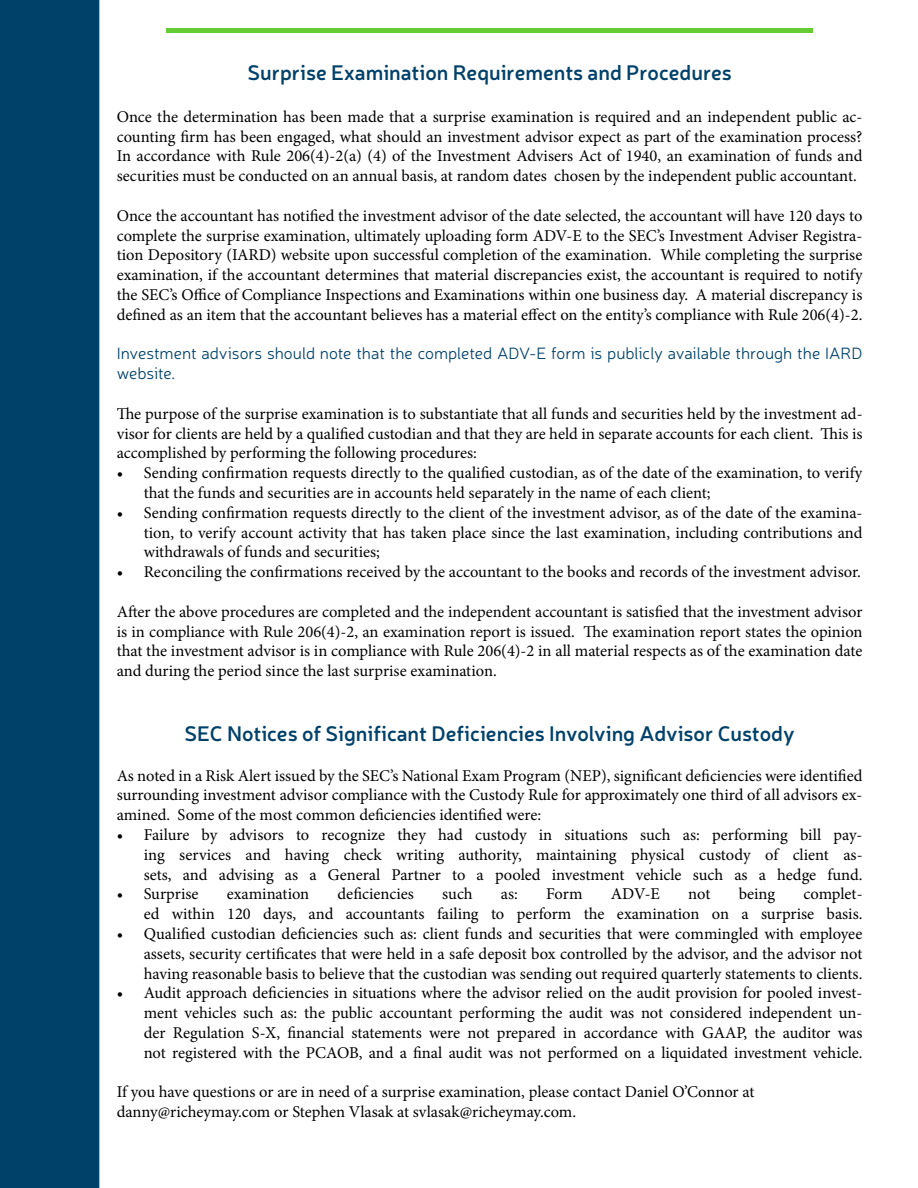
<style>
.page{position:relative;width:918px;height:1188px;background:#fff}
.page>*{position:absolute;margin:0;border:0;box-sizing:border-box;transform-origin:0 0}
.t1{font:600 21px "Neris";color:#00416a}
.t2{font:16.5px/19.8px "Minion Pro";color:#000;text-align:justify}
.t3{font:300 16.5px/19.8px "Neris";color:#00416a}
</style>
<div class="page">
<div style="left:0;top:0;width:99px;height:1188px;background:#00416a"></div>
<hr style="left:166px;top:29px;width:647px;height:4px;background:#6c3">
<p class="t1" style="left:247px;top:59px;width:486px">Surprise Examination Requirements and Procedures</p>
<p class="t2" style="left:117px;top:107px;width:747px">Once the determination has been made that a surprise examination is required and an independent public ac&shy;counting firm has been engaged, what should an investment advisor expect as part of the examination process?<br>In accordance with Rule 206(4)-2(a) (4) of the Investment Advisers Act of 1940, an examination of funds and securities must be conducted on an annual basis, at random dates chosen by the independent public accountant.</p>
<p class="t2" style="left:117px;top:206px;width:747px">Once the accountant has notified the investment advisor of the date selected, the accountant will have 120 days to complete the surprise examination, ultimately uploading form ADV-E to the SEC’s Investment Adviser Registra&shy;tion Depository (IARD) website upon successful completion of the examination. While completing the surprise examination, if the accountant determines that material discrepancies exist, the accountant is required to notify the SEC’s Office of Compliance Inspections and Examinations within one business day. A material discrepancy is defined as an item that the accountant believes has a material effect on the entity’s compliance with Rule 206(4)-2.</p>
<p class="t3" style="left:117px;top:343px;width:747px">Investment advisors should note that the completed ADV-E form is publicly available through the IARD website.</p>
<p class="t2" style="left:117px;top:404px;width:747px">The purpose of the surprise examination is to substantiate that all funds and securities held by the investment ad&shy;visor for clients are held by a qualified custodian and that they are held in separate accounts for each client. This is accomplished by performing the following procedures:</p>
<p class="t2" style="left:144px;top:463px;width:720px;text-indent:-27px">• Sending confirmation requests directly to the qualified custodian, as of the date of the examination, to verify that the funds and securities are in accounts held separately in the name of each client;</p>
<p class="t2" style="left:144px;top:503px;width:720px;text-indent:-27px">• Sending confirmation requests directly to the client of the investment advisor, as of the date of the examina&shy;tion, to verify account activity that has taken place since the last examination, including contributions and withdrawals of funds and securities;</p>
<p class="t2" style="left:117px;top:562px;width:746px">• Reconciling the confirmations received by the accountant to the books and records of the investment advisor.</p>
<p class="t2" style="left:117px;top:602px;width:747px">After the above procedures are completed and the independent accountant is satisfied that the investment advisor is in compliance with Rule 206(4)-2, an examination report is issued. The examination report states the opinion that the investment advisor is in compliance with Rule 206(4)-2 in all material respects as of the examination date and during the period since the last surprise examination.</p>
<p class="t1" style="left:185px;top:719px;width:612px">SEC Notices of Significant Deficiencies Involving Advisor Custody</p>
<p class="t2" style="left:117px;top:765px;width:747px">As noted in a Risk Alert issued by the SEC’s National Exam Program (NEP), significant deficiencies were identified surrounding investment advisor compliance with the Custody Rule for approximately one third of all advisors ex&shy;amined. Some of the most common deficiencies identified were:</p>
<p class="t2" style="left:144px;top:825px;width:720px;text-indent:-27px">• Failure by advisors to recognize they had custody in situations such as: performing bill pay&shy;ing services and having check writing authority, maintaining physical custody of client as&shy;sets, and advising as a General Partner to a pooled investment vehicle such as a hedge fund.</p>
<p class="t2" style="left:117px;top:884px;width:83px">• Surprise</p>
<p class="t2" style="left:227px;top:884px;width:84px">examination</p>
<p class="t2" style="left:338px;top:884px;width:78px">deficiencies</p>
<p class="t2" style="left:442px;top:884px;width:32px">such</p>
<p class="t2" style="left:501px;top:884px;width:19px">as:</p>
<p class="t2" style="left:546px;top:884px;width:38px">Form</p>
<p class="t2" style="left:611px;top:884px;width:51px">ADV-E</p>
<p class="t2" style="left:688px;top:884px;width:24px">not</p>
<p class="t2" style="left:739px;top:884px;width:38px">being</p>
<p class="t2" style="left:144px;top:884px;width:720px;text-align:right">complet-<br>ed within 120 days, and accountants failing to perform the examination on a surprise basis.</p>
<p class="t2" style="left:144px;top:924px;width:720px;text-indent:-27px">• Qualified custodian deficiencies such as: client funds and securities that were commingled with employee assets, security certificates that were held in a safe deposit box controlled by the advisor, and the advisor not having reasonable basis to believe that the custodian was sending out required quarterly statements to clients.</p>
<p class="t2" style="left:144px;top:983px;width:720px;text-indent:-27px">• Audit approach deficiencies in situations where the advisor relied on the audit provision for pooled invest&shy;ment vehicles such as: the public accountant performing the audit was not considered independent un&shy;der Regulation S-X, financial statements were not prepared in accordance with GAAP, the auditor was not registered with the PCAOB, and a final audit was not performed on a liquidated investment vehicle.</p>
<p class="t2" style="left:117px;top:1082px;width:639px">If you have questions or are in need of a surprise examination, please contact Daniel O’Connor at danny@richeymay.com or Stephen Vlasak at svlasak@richeymay.com.</p>
</div>
